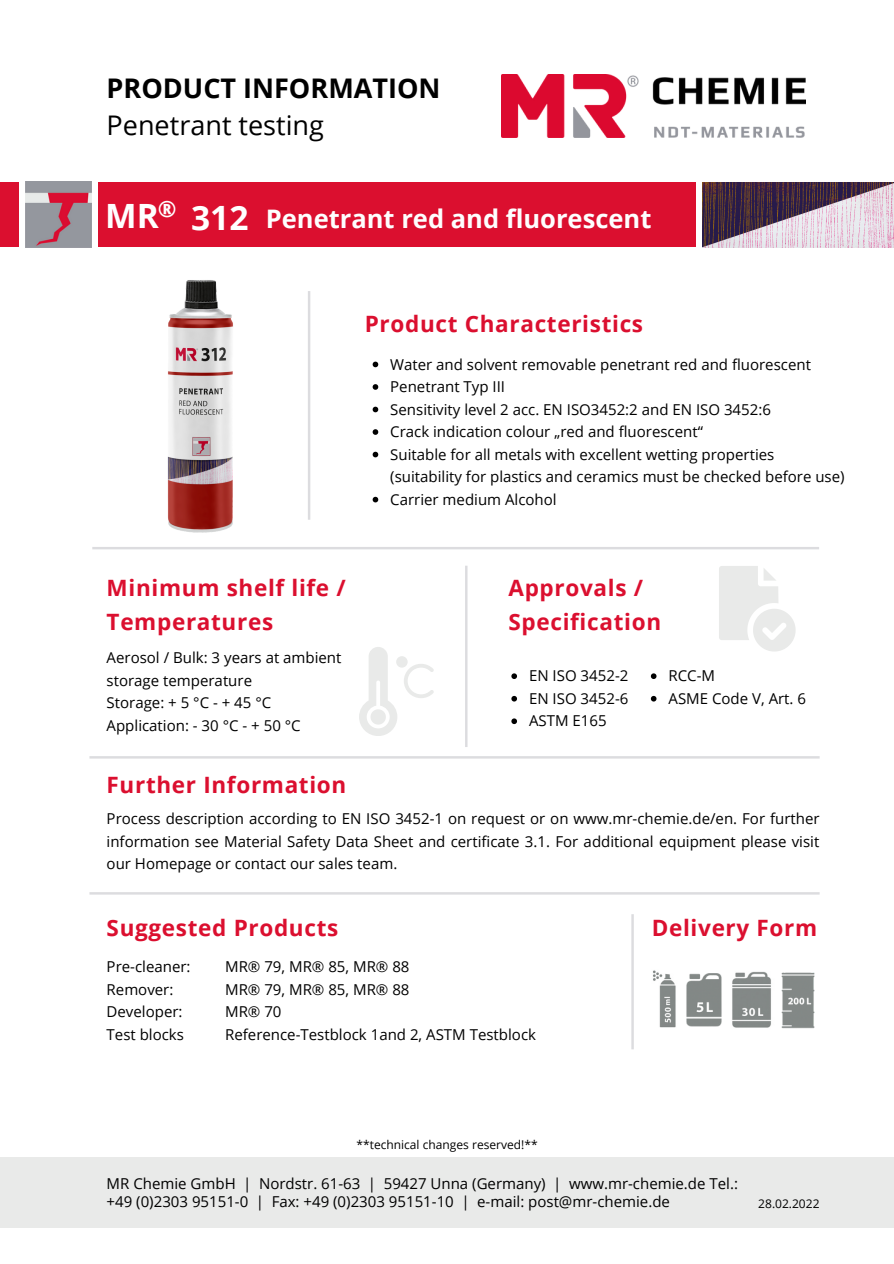
<style>
.page{position:relative;width:894px;height:1264px;background:#fff}
.page>*{position:absolute;margin:0;border:0;box-sizing:border-box;transform-origin:0 0}
.t1{font:700 33.45px "Open Sans";color:#fff}
.t2{font:700 33.45px "Open Sans";color:#fefefe}
.t3{font:700 27px "Open Sans";color:#000}
.t4{font:27px "Open Sans";color:#000}
.t5{font:700 25.5px "Open Sans";color:#fefefe}
.t6{font:700 22.5px/33.8px "Open Sans";letter-spacing:.03em;color:#db0f2f}
.t7{font:700 22.5px "Open Sans";color:#fff}
.t8{font:15px/22.5px "Open Sans";color:#000}
.t9{font:12px "Open Sans";color:#000}
</style>
<div class="page">
<svg style="left:89px;top:756px;width:730px;height:2px"></svg>
<svg style="left:92px;top:547px;width:726px;height:2px"></svg>
<svg style="left:89px;top:892px;width:730px;height:2px"></svg>
<svg style="left:308px;top:291px;width:2px;height:228px"></svg>
<svg style="left:465px;top:565px;width:2px;height:182px"></svg>
<div style="left:98px;top:182px;width:597px;height:65px;background:#db0f2f"></div>
<img style="left:167px;top:280px;width:66px;height:253px">
<div style="left:0;top:1157px;width:893px;height:71px;background:#e9eae9"></div>
<svg style="left:631px;top:914px;width:2px;height:135px"></svg>
<img style="left:686px;top:971px;width:85px;height:57px">
<img style="left:781px;top:972px;width:34px;height:57px">
<svg style="left:719px;top:566px;width:76px;height:85px"></svg>
<div style="left:396px;top:656px;width:11px;height:11px;background:#e9eae9;border-radius:50%"></div>
<svg style="left:404px;top:664px;width:30px;height:34px"></svg>
<svg style="left:359px;top:647px;width:38px;height:88px"></svg>
<img style="left:653px;top:970px;width:23px;height:57px">
<img style="left:702px;top:182px;width:191px;height:66px">
<img style="left:25px;top:181px;width:67px;height:67px">
<div style="left:0;top:182px;width:18px;height:65px;background:#db0f2f"></div>
<img style="left:501px;top:74px;width:304px;height:63px">
<svg style="left:511px;top:673px;width:6px;height:6px"></svg>
<svg style="left:511px;top:696px;width:6px;height:5px"></svg>
<svg style="left:511px;top:718px;width:6px;height:6px"></svg>
<svg style="left:372px;top:361px;width:6px;height:6px"></svg>
<svg style="left:372px;top:384px;width:6px;height:6px"></svg>
<svg style="left:372px;top:406px;width:6px;height:6px"></svg>
<svg style="left:372px;top:429px;width:6px;height:6px"></svg>
<svg style="left:372px;top:452px;width:6px;height:5px"></svg>
<svg style="left:372px;top:497px;width:6px;height:5px"></svg>
<svg style="left:650px;top:673px;width:6px;height:6px"></svg>
<svg style="left:650px;top:696px;width:6px;height:5px"></svg>
<p class="t3" style="left:107px;top:69px;width:335px">PRODUCT INFORMATION</p>
<p class="t4" style="left:107px;top:106px;width:219px">Penetrant testing</p>
<p class="t2" style="left:105px;top:192px;width:55px">MR</p>
<p class="t7" style="left:158px;top:193px;width:20px">®</p>
<p class="t5" style="left:266px;top:201px;width:387px">Penetrant red and fluorescent</p>
<p class="t1" style="left:191px;top:194px;width:59px">312</p>
<p class="t6" style="left:364px;top:306px;width:280px">Product Characteristics</p>
<p class="t8" style="left:390px;top:352px;width:422px">Water and solvent removable penetrant red and fluorescent</p>
<p class="t8" style="left:390px;top:375px;width:116px">Penetrant Typ III</p>
<p class="t8" style="left:390px;top:397px;width:382px">Sensitivity level 2 acc. EN ISO3452:2 and EN ISO 3452:6</p>
<p class="t8" style="left:390px;top:420px;width:314px">Crack indication colour „red and fluorescent“</p>
<p class="t8" style="left:390px;top:442px;width:455px">Suitable for all metals with excellent wetting properties (suitability for plastics and ceramics must be checked before use)</p>
<p class="t8" style="left:390px;top:487px;width:168px">Carrier medium Alcohol</p>
<p class="t6" style="left:107px;top:570px;width:240px">Minimum shelf life /<br>Temperatures</p>
<p class="t8" style="left:107px;top:646px;width:236px">Aerosol / Bulk: 3 years at ambient storage temperature</p>
<p class="t8" style="left:107px;top:691px;width:166px">Storage: + 5 °C - + 45 °C</p>
<p class="t8" style="left:107px;top:713px;width:195px">Application: - 30 °C - + 50 °C</p>
<p class="t6" style="left:107px;top:767px;width:241px">Further Information</p>
<p class="t6" style="left:508px;top:570px;width:154px">Approvals /<br>Specification</p>
<p class="t8" style="left:529px;top:664px;width:101px">EN ISO 3452-2</p>
<p class="t8" style="left:529px;top:686px;width:101px">EN ISO 3452-6</p>
<p class="t8" style="left:529px;top:709px;width:79px">ASTM E165</p>
<p class="t8" style="left:668px;top:664px;width:48px">RCC-M</p>
<p class="t8" style="left:668px;top:686px;width:139px">ASME Code V, Art. 6</p>
<p class="t8" style="left:107px;top:807px;width:714px;text-align:justify">Process description according to EN ISO 3452-1 on request or on www.mr-chemie.de/en. For further information see Material Safety Data Sheet and certificate 3.1. For additional equipment please visit our Homepage or contact our sales team.</p>
<p class="t6" style="left:107px;top:910px;width:233px">Suggested Products</p>
<p class="t8" style="left:107px;top:955px;width:85px">Pre-cleaner:</p>
<p class="t8" style="left:107px;top:977px;width:68px">Remover:</p>
<p class="t8" style="left:107px;top:1000px;width:77px">Developer:</p>
<p class="t8" style="left:107px;top:1022px;width:79px">Test blocks</p>
<p class="t8" style="left:225px;top:955px;width:186px">MR® 79, MR® 85, MR® 88</p>
<p class="t8" style="left:225px;top:977px;width:186px">MR® 79, MR® 85, MR® 88</p>
<p class="t8" style="left:225px;top:1000px;width:58px">MR® 70</p>
<p class="t8" style="left:225px;top:1022px;width:312px">Reference-Testblock 1and 2, ASTM Testblock</p>
<p class="t9" style="left:356px;top:1135px;width:183px">**technical changes reserved!**</p>
<p class="t6" style="left:651px;top:910px;width:167px">Delivery Form</p>
<p class="t8" style="left:107px;top:1174px;width:632px;line-height:18px">MR Chemie GmbH | Nordstr. 61-63 | 59427 Unna (Germany) | www.mr-chemie.de Tel.: +49 (0)2303 95151-0 | Fax: +49 (0)2303 95151-10 | e-mail: post@mr-chemie.de</p>
<p class="t9" style="left:758px;top:1194px;width:63px">28.02.2022</p>
</div>
